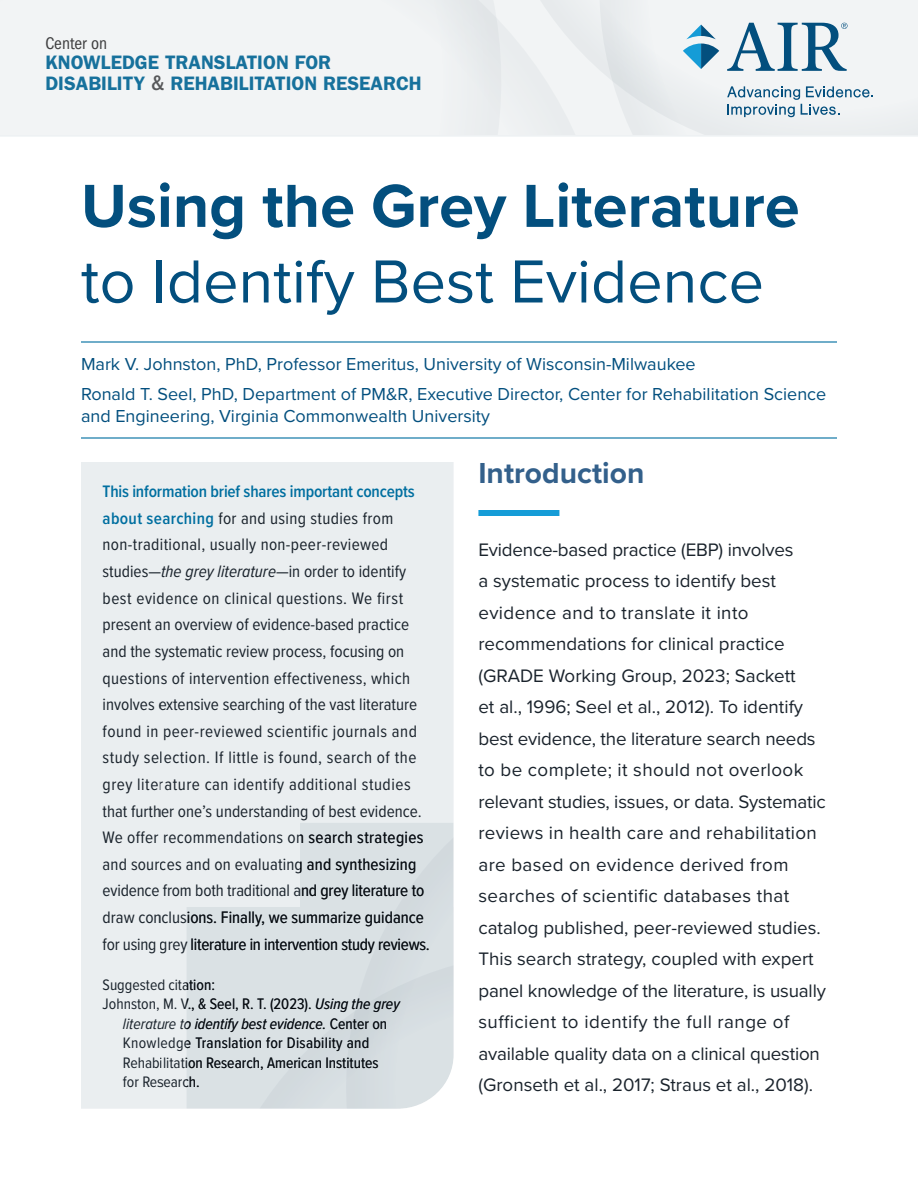
<style>
.page{position:relative;width:918px;height:1188px;background:#fff}
.page>*{position:absolute;margin:0;border:0;box-sizing:border-box;transform-origin:0 0}
.t1{font:700 63px/75.6px "Proxima Nova";color:#034f7e}
.t2{font:700 30px "Proxima Nova";color:#33608b}
.t3{font:600 19.5px/20.5px "ITC Franklin Gothic Std";color:#17719c}
.t4{font:18.75px/31.5px "Proxima Nova";color:#1a232c}
.t5{font:18px/22.5px "Proxima Nova";color:#034f7e}
.t6{font:condensed 17.55px "ITC Franklin Gothic Std";color:#3e3e3f}
.t7{font:17.25px/26.5px "Proxima Nova Cond";letter-spacing:.01em;color:#1a232c}
.t8{font:15.75px "Proxima Nova Cond";color:#1a232c}
.t9{font:italic 15.75px "Proxima Nova Cond";color:#1a232c}
.t10{font:15.75px "Proxima Nova Cond";letter-spacing:.02em;color:#1a232c}
.s1{font-weight:500;font-stretch:condensed;font-size:21.6px;color:#57585a}
.s2{font-weight:400}
.s3{font-weight:600;color:#006fa0}
.s4{font-style:italic}
.s5{font-style:normal}
</style>
<div class="page">
<svg style="left:596px;top:0;width:322px;height:135px"></svg>
<svg style="left:0;top:0;width:596px;height:135px"></svg>
<hr style="left:0;top:136px;width:918px;height:1px;background:#e3e9ec">
<div style="left:81px;top:462px;width:373px;height:647px;background:#eaeef0"></div>
<div style="left:187px;top:907px;width:114px;height:202px;background:#dae1e4"></div>
<svg style="left:301px;top:823px;width:153px;height:286px"></svg>
<svg style="left:727px;top:86px;width:146px;height:31px"></svg>
<svg style="left:727px;top:23px;width:121px;height:48px"></svg>
<svg style="left:683px;top:25px;width:36px;height:44px"></svg>
<hr style="left:81px;top:341px;width:756px;height:2px;background:#006fa0">
<hr style="left:81px;top:437px;width:756px;height:2px;background:#006fa0">
<div style="left:478px;top:510px;width:81px;height:6px;background:#159cd7"></div>
<p class="t6" style="left:45px;top:33px;width:63px">Center on</p>
<p class="t3" style="left:45px;top:52px;width:378px">KNOWLEDGE TRANSLATION FOR<br>DISABILITY <span class="s1">&amp;</span> REHABILITATION RESEARCH</p>
<h1 class="t1" style="left:81px;top:167px;width:720px">Using the Grey Literature <span class="s2">to Identify Best Evidence</span></h1>
<p class="t5" style="left:81px;top:352px;width:616px">Mark V. Johnston, PhD, Professor Emeritus, University of Wisconsin-Milwaukee</p>
<p class="t5" style="left:81px;top:382px;width:747px">Ronald T. Seel, PhD, Department of PM&amp;R, Executive Director, Center for Rehabilitation Science and Engineering, Virginia Commonwealth University</p>
<p class="t7" style="left:103px;top:478px;width:329px"><span class="s3">This information brief shares important concepts about searching</span> for and using studies from non-traditional, usually non-peer-reviewed studies—<span class="s4">the grey literature</span>—in order to identify best evidence on clinical questions. We first present an overview of evidence-based practice and the systematic review process, focusing on questions of intervention effectiveness, which involves extensive searching of the vast literature found in peer-reviewed scientific journals and study selection. If little is found, search of the grey literature can identify additional studies that further one’s understanding of best evidence.<br>We offer recommendations on search strategies and sources and on evaluating and synthesizing evidence from both traditional and grey literature to draw conclusions. Finally, we summarize guidance for using grey literature in intervention study reviews.</p>
<p class="t8" style="left:103px;top:973px;width:114px">Suggested citation:</p>
<p class="t8" style="left:103px;top:992px;width:299px">Johnston, M. V., &amp; Seel, R. T. (2023). <span class="s4">Using the grey</span></p>
<p class="t9" style="left:123px;top:1012px;width:266px">literature to identify best evidence. <span class="s5">Center on</span></p>
<p class="t10" style="left:123px;top:1031px;width:248px">Knowledge Translation for Disability and</p>
<p class="t8" style="left:123px;top:1051px;width:257px">Rehabilitation Research, American Institutes</p>
<p class="t8" style="left:123px;top:1070px;width:78px">for Research.</p>
<h2 class="t2" style="left:478px;top:450px;width:167px">Introduction</h2>
<p class="t4" style="left:478px;top:533px;width:349px">Evidence-based practice (EBP) involves<br>a systematic process to identify best evidence and to translate it into recommendations for clinical practice (GRADE Working Group, 2023; Sackett<br>et al., 1996; Seel et al., 2012). To identify best evidence, the literature search needs to be complete; it should not overlook relevant studies, issues, or data. Systematic reviews in health care and rehabilitation are based on evidence derived from searches of scientific databases that catalog published, peer-reviewed studies.<br>This search strategy, coupled with expert panel knowledge of the literature, is usually sufficient to identify the full range of available quality data on a clinical question (Gronseth et al., 2017; Straus et al., 2018).</p>
</div>
